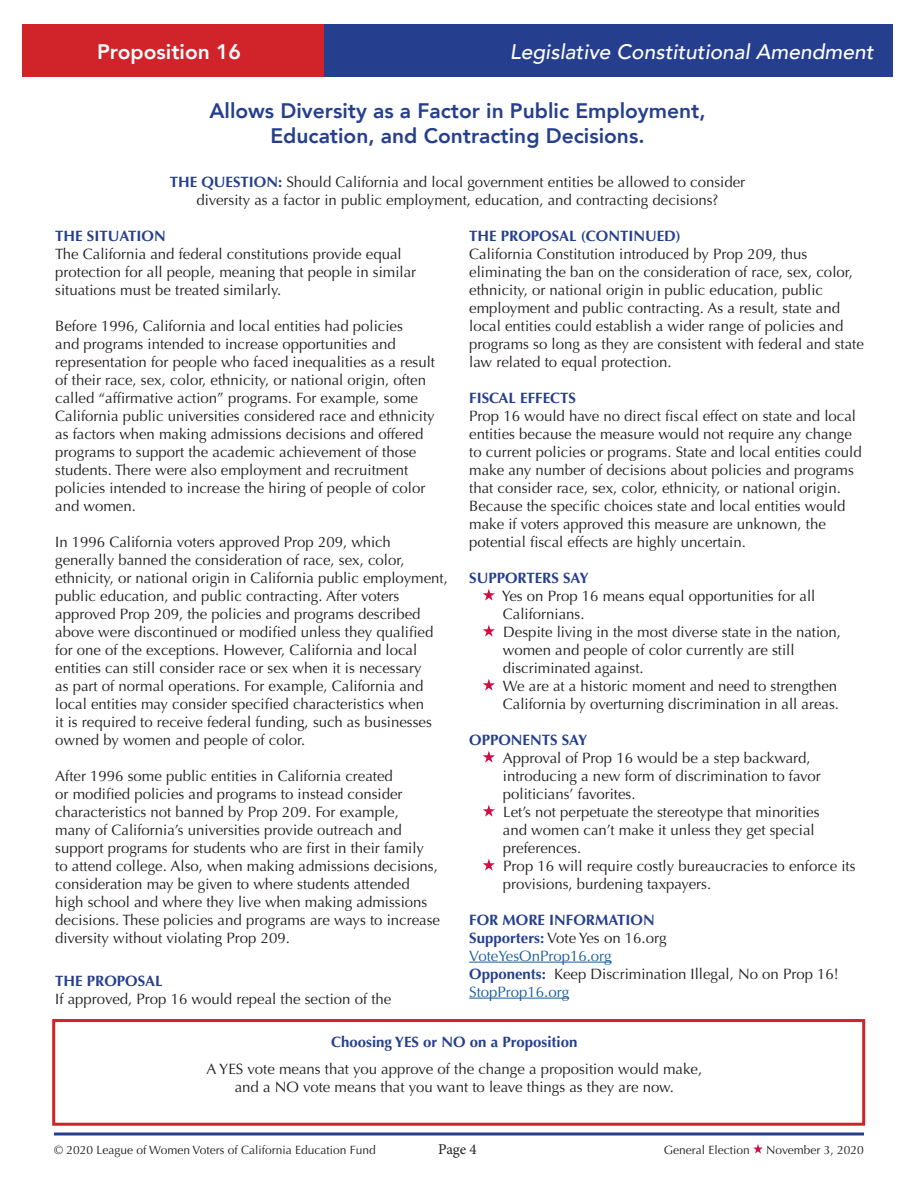
<style>
.page{position:relative;width:918px;height:1188px;background:#fff}
.page>*{position:absolute;margin:0;border:0;box-sizing:border-box;transform-origin:0 0}
.t1{font:800 21px "Avenir";color:#253f8e}
.t2{font:italic 500 21px "Avenir";color:#fff}
.t3{font:800 21px "Avenir";color:#fff}
.t4{font:15px/18px "Optima";color:#231f20}
.t5{font:700 15px "Optima";color:#253f8e}
.t6{font:15px "Optima";color:#175d9e}
.t7{font:15px "Minion Pro";color:#231f20}
.t8{font:12px "Optima";color:#231f20}
.s1{font-weight:700;color:#253f8e}
</style>
<div class="page">
<svg style="left:54px;top:1132px;width:810px;height:4px;background:#5b6eaa"></svg>
<svg style="left:753px;top:1144px;width:10px;height:10px"></svg>
<div style="left:324px;top:25px;width:568px;height:52px;background:#253f8e"></div>
<div style="left:23px;top:25px;width:301px;height:52px;background:#d1232a"></div>
<hr style="left:469px;top:962px;width:143px;height:1px;background:#175d9e">
<hr style="left:469px;top:998px;width:100px;height:1px;background:#175d9e">
<svg style="left:483px;top:589px;width:12px;height:12px"></svg>
<svg style="left:483px;top:625px;width:12px;height:12px"></svg>
<svg style="left:483px;top:679px;width:12px;height:12px"></svg>
<svg style="left:483px;top:751px;width:12px;height:12px"></svg>
<svg style="left:483px;top:805px;width:12px;height:12px"></svg>
<svg style="left:483px;top:859px;width:12px;height:12px"></svg>
<div style="left:52px;top:1019px;width:813px;height:107px;border:3px solid #d1232a"></div>
<p class="t3" style="left:97px;top:36px;width:145px">Proposition 16</p>
<p class="t2" style="left:510px;top:40px;width:365px">Legislative Constitutional Amendment</p>
<p class="t1" style="left:209px;top:95px;width:498px">Allows Diversity as a Factor in Public Employment,</p>
<p class="t1" style="left:270px;top:120px;width:376px">Education, and Contracting Decisions.</p>
<p class="t4" style="left:170px;top:173px;width:577px"><span class="s1">THE QUESTION:</span> Should California and local government entities be allowed to consider</p>
<p class="t4" style="left:197px;top:191px;width:523px">diversity as a factor in public employment, education, and contracting decisions?</p>
<p class="t5" style="left:55px;top:227px;width:112px">THE SITUATION</p>
<p class="t4" style="left:55px;top:245px;width:362px">The California and federal constitutions provide equal protection for all people, meaning that people in similar situations must be treated similarly.</p>
<p class="t4" style="left:55px;top:317px;width:381px">Before 1996, California and local entities had policies<br>and programs intended to increase opportunities and representation for people who faced inequalities as a result of their race, sex, color, ethnicity, or national origin, often called “affirmative action” programs. For example, some California public universities considered race and ethnicity as factors when making admissions decisions and offered programs to support the academic achievement of those students. There were also employment and recruitment policies intended to increase the hiring of people of color and women.</p>
<p class="t4" style="left:55px;top:533px;width:394px">In 1996 California voters approved Prop 209, which generally banned the consideration of race, sex, color, ethnicity, or national origin in California public employment, public education, and public contracting. After voters approved Prop 209, the policies and programs described above were discontinued or modified unless they qualified for one of the exceptions. However, California and local entities can still consider race or sex when it is necessary<br>as part of normal operations. For example, California and local entities may consider specified characteristics when<br>it is required to receive federal funding, such as businesses owned by women and people of color.</p>
<p class="t4" style="left:55px;top:767px;width:386px">After 1996 some public entities in California created<br>or modified policies and programs to instead consider characteristics not banned by Prop 209. For example,<br>many of California’s universities provide outreach and support programs for students who are first in their family to attend college. Also, when making admissions decisions, consideration may be given to where students attended high school and where they live when making admissions decisions. These policies and programs are ways to increase diversity without violating Prop 209.</p>
<p class="t5" style="left:55px;top:972px;width:109px">THE PROPOSAL</p>
<p class="t4" style="left:55px;top:990px;width:338px">If approved, Prop 16 would repeal the section of the</p>
<p class="t5" style="left:469px;top:227px;width:213px">THE PROPOSAL (CONTINUED)</p>
<p class="t4" style="left:469px;top:245px;width:396px">California Constitution introduced by Prop 209, thus eliminating the ban on the consideration of race, sex, color, ethnicity, or national origin in public education, public employment and public contracting. As a result, state and local entities could establish a wider range of policies and programs so long as they are consistent with federal and state law related to equal protection.</p>
<p class="t5" style="left:469px;top:389px;width:108px">FISCAL EFFECTS</p>
<p class="t4" style="left:469px;top:407px;width:394px">Prop 16 would have no direct fiscal effect on state and local entities because the measure would not require any change to current policies or programs. State and local entities could make any number of decisions about policies and programs that consider race, sex, color, ethnicity, or national origin.<br>Because the specific choices state and local entities would make if voters approved this measure are unknown, the potential fiscal effects are highly uncertain.</p>
<p class="t5" style="left:469px;top:569px;width:121px">SUPPORTERS SAY</p>
<p class="t4" style="left:502px;top:587px;width:315px">Yes on Prop 16 means equal opportunities for all<br>Californians.</p>
<p class="t4" style="left:503px;top:623px;width:340px">Despite living in the most diverse state in the nation, women and people of color currently are still discriminated against.</p>
<p class="t4" style="left:503px;top:677px;width:338px">We are at a historic moment and need to strengthen<br>California by overturning discrimination in all areas.</p>
<p class="t5" style="left:469px;top:731px;width:120px">OPPONENTS SAY</p>
<p class="t4" style="left:503px;top:749px;width:319px">Approval of Prop 16 would be a step backward, introducing a new form of discrimination to favor politicians’ favorites.</p>
<p class="t4" style="left:503px;top:803px;width:318px">Let’s not perpetuate the stereotype that minorities and women can’t make it unless they get special preferences.</p>
<p class="t4" style="left:503px;top:857px;width:354px">Prop 16 will require costly bureaucracies to enforce its provisions, burdening taxpayers.</p>
<p class="t5" style="left:469px;top:911px;width:187px">FOR MORE INFORMATION</p>
<p class="t4" style="left:469px;top:929px;width:199px"><span class="s1">Supporters:</span> Vote Yes on 16.org</p>
<p class="t6" style="left:469px;top:947px;width:144px">VoteYesOnProp16.org</p>
<p class="t4" style="left:469px;top:965px;width:371px"><span class="s1">Opponents:</span> Keep Discrimination Illegal, No on Prop 16!</p>
<p class="t6" style="left:469px;top:983px;width:102px">StopProp16.org</p>
<p class="t5" style="left:331px;top:1033px;width:248px">Choosing YES or NO on a Proposition</p>
<p class="t4" style="left:206px;top:1060px;width:497px;text-align:center">A YES vote means that you approve of the change a proposition would make, and a NO vote means that you want to leave things as they are now.</p>
<p class="t8" style="left:54px;top:1143px;width:323px">© 2020 League of Women Voters of California Education Fund</p>
<p class="t7" style="left:438px;top:1139px;width:40px">Page 4</p>
<p class="t8" style="left:664px;top:1143px;width:87px">General Election</p>
<p class="t8" style="left:766px;top:1143px;width:99px">November 3, 2020</p>
</div>
